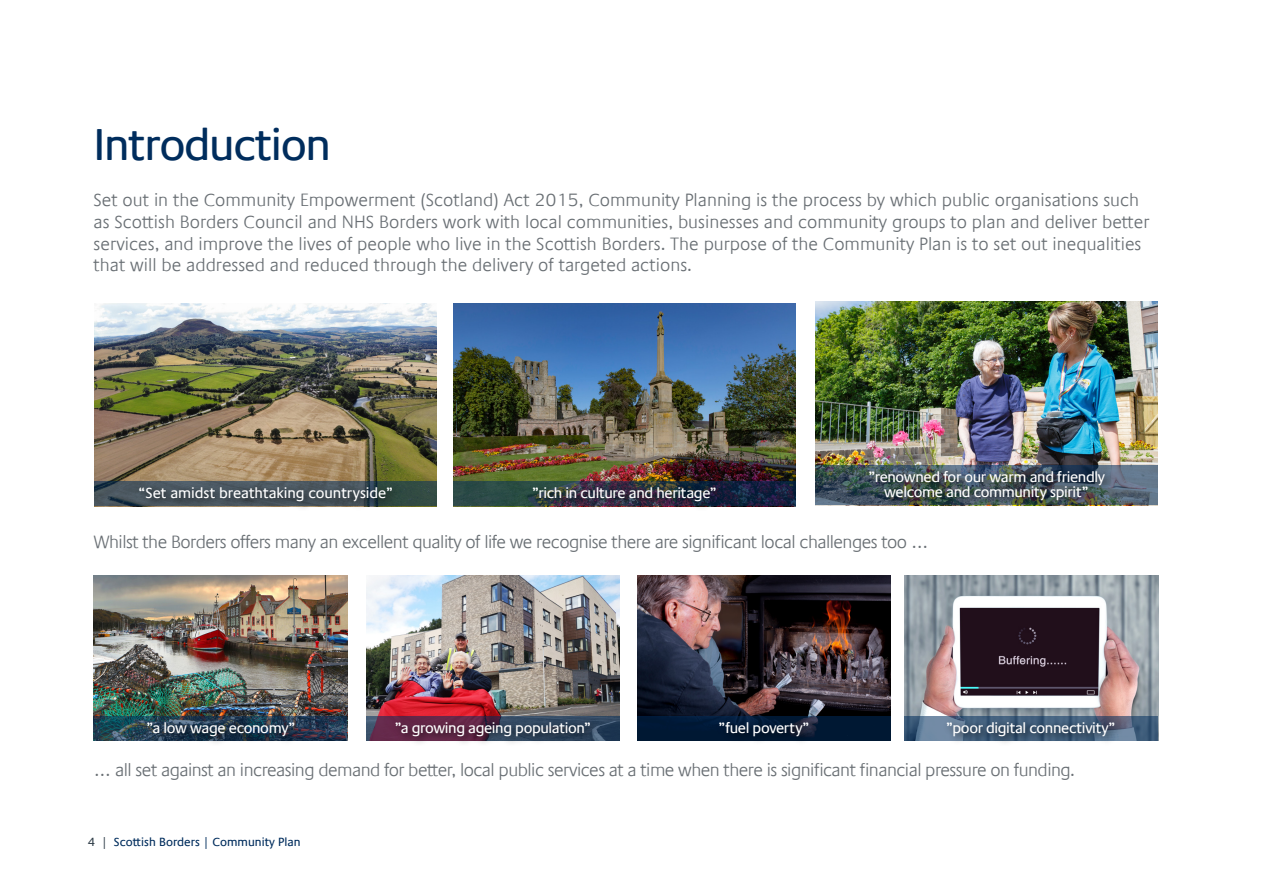
<style>
.page{position:relative;width:1263px;height:893px;background:#fff}
.page>*{position:absolute;margin:0;border:0;box-sizing:border-box;transform-origin:0 0}
.t1{font:45px "Praxis Com";letter-spacing:-.03em;color:#002d5d}
.t2{font:300 18px/21.6px "Praxis Com";color:#696f74}
.t3{font:300 18px "Praxis Com";letter-spacing:-.03em;color:#696f74}
.t4{font:15px/15px "Praxis Com";letter-spacing:-.025em;color:#fff;text-align:center}
.t5{font:15px "Praxis Com";letter-spacing:-.005em;color:#fff}
.t6{font:12px "Praxis Com";color:#002d5d}
.s1{color:#303e49}
</style>
<div class="page">
<img style="left:637px;top:576px;width:254px;height:140px">
<div style="left:637px;top:716px;width:254px;height:25px;background:#001833"></div>
<img style="left:904px;top:576px;width:254px;height:140px">
<svg style="left:904px;top:716px;width:254px;height:25px;background:#4f6b88"></svg>
<img style="left:366px;top:576px;width:254px;height:140px">
<svg style="left:366px;top:716px;width:254px;height:25px"></svg>
<img style="left:94px;top:576px;width:253px;height:140px">
<svg style="left:94px;top:716px;width:253px;height:25px;background:#254154"></svg>
<img style="left:815px;top:302px;width:342px;height:164px">
<svg style="left:815px;top:466px;width:342px;height:39px;background:#4c5f6c"></svg>
<img style="left:453px;top:303px;width:342px;height:179px">
<svg style="left:453px;top:482px;width:342px;height:24px;background:#203743"></svg>
<img style="left:95px;top:303px;width:342px;height:179px">
<svg style="left:95px;top:482px;width:342px;height:24px;background:#394c4e"></svg>
<div style="left:135px;top:482px;width:267px;height:29px;background:#000;opacity:.75"></div>
<div style="left:528px;top:482px;width:199px;height:29px;background:#000;opacity:.75"></div>
<div style="left:865px;top:466px;width:250px;height:45px;background:#000;opacity:.75"></div>
<div style="left:143px;top:717px;width:162px;height:29px;background:#000;opacity:.75"></div>
<div style="left:391px;top:717px;width:210px;height:29px;background:#000;opacity:.75"></div>
<div style="left:715px;top:717px;width:104px;height:29px;background:#000;opacity:.75"></div>
<div style="left:943px;top:717px;width:182px;height:29px;background:#000;opacity:.75"></div>
<img style="left:983px;top:620px;width:101px;height:51px">
<h1 class="t1" style="left:94px;top:119px;width:239px">Introduction</h1>
<p class="t2" style="left:94px;top:190px;width:1057px">Set out in the Community Empowerment (Scotland) Act 2015, Community Planning is the process by which public organisations such as Scottish Borders Council and NHS Borders work with local communities, businesses and community groups to plan and deliver better services, and improve the lives of people who live in the Scottish Borders. The purpose of the Community Plan is to set out inequalities that will be addressed and reduced through the delivery of targeted actions.</p>
<p class="t5" style="left:138px;top:484px;width:257px">“Set amidst breathtaking countryside”</p>
<p class="t4" style="left:532px;top:485px;width:187px">”rich in culture and heritage”</p>
<p class="t4" style="left:868px;top:469px;width:238px">”renowned for our warm and friendly welcome and community spirit”</p>
<p class="t3" style="left:94px;top:532px;width:836px">Whilst the Borders offers many an excellent quality of life we recognise there are significant local challenges too …</p>
<p class="t4" style="left:146px;top:720px;width:151px">”a low wage economy”</p>
<p class="t4" style="left:394px;top:720px;width:199px">”a growing ageing population”</p>
<p class="t4" style="left:718px;top:720px;width:93px">”fuel poverty”</p>
<p class="t4" style="left:946px;top:720px;width:171px">”poor digital connectivity”</p>
<p class="t3" style="left:94px;top:760px;width:983px">… all set against an increasing demand for better, local public services at a time when there is significant financial pressure on funding.</p>
<p class="t6" style="left:88px;top:835px;width:214px"><span class="s1">4 |</span> Scottish Borders | Community Plan</p>
</div>
